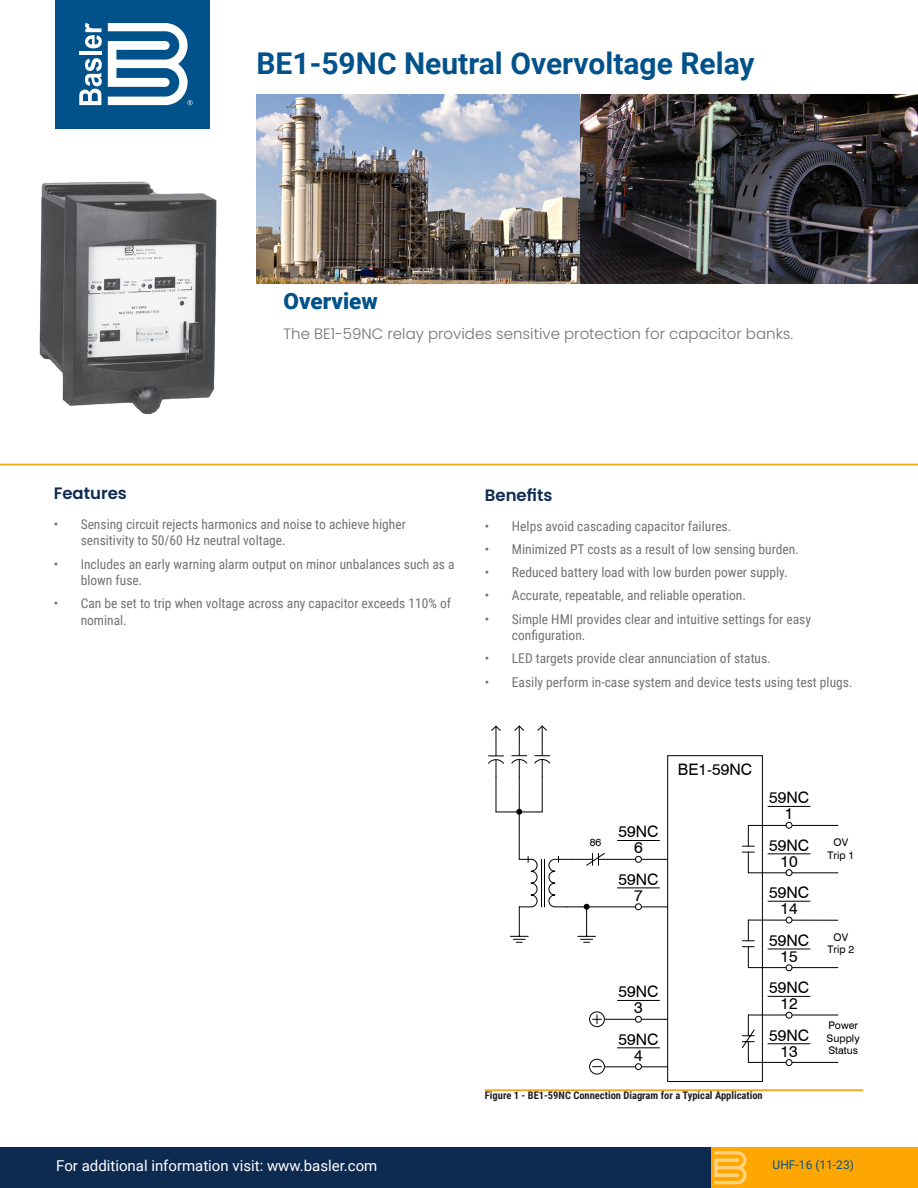
<style>
.page{position:relative;width:918px;height:1188px;background:#fff}
.page>*{position:absolute;margin:0;border:0;box-sizing:border-box;transform-origin:0 0}
._01_Title__Page_1{font:700 30px "Roboto";color:#01528a}
._02_Product_Description__Heading{font:900 22.5px "Roboto";color:#01528a}
._04_Features_Benefits__Heading{font:600 16.5px "Poppins";color:#0d2b51}
.t1{font:15.75px/15.8px "Swiss 721 BT";color:#000;text-align:center}
._03_Product_Description__Body{font:300 15px "Poppins";color:#717271}
.t2{font:15px "Roboto";color:#fff}
.t3{font:13.5px/16.5px "Roboto Condensed";color:#717271}
._08_P_N_and_Date{font:12px "Roboto";color:#01528a}
._07_Figure_caption{font:700 10.5px "Roboto Condensed";color:#231f20}
.t4{font:10.5px/12.6px "Swiss 721 BT";color:#000;text-align:center}
.t5{font:7.95px "Swiss 721 BT";color:#000}
</style>
<div class="page">
<div style="left:56px;top:0;width:154px;height:129px;background:#01528a"></div>
<svg style="left:108px;top:23px;width:85px;height:82px"></svg>
<svg style="left:79px;top:58px;width:23px;height:47px"></svg>
<hr style="left:79px;top:51px;width:22px;height:4px;background:#fff">
<svg style="left:85px;top:23px;width:17px;height:25px"></svg>
<hr style="left:0;top:464px;width:918px;height:1px;background:#f4a81c">
<div style="left:711px;top:1148px;width:207px;height:40px;background:#ffa700"></div>
<div style="left:0;top:1148px;width:711px;height:40px;background:#0d2b51"></div>
<svg style="left:714px;top:1151px;width:33px;height:33px"></svg>
<img style="left:580px;top:94px;width:338px;height:190px">
<img style="left:256px;top:94px;width:324px;height:190px">
<hr style="left:619px;top:859px;width:49px;height:1px;background:#000">
<hr style="left:567px;top:906px;width:107px;height:1px;background:#000">
<hr style="left:519px;top:776px;width:1px;height:83px;background:#000">
<div style="left:667px;top:755px;width:96px;height:327px;border:1px solid #000"></div>
<div style="left:635px;top:856px;width:7px;height:7px;border:1px solid #000;border-radius:50%"></div>
<hr style="left:617px;top:840px;width:42px;height:1px;background:#000">
<div style="left:635px;top:903px;width:7px;height:7px;border:1px solid #000;border-radius:50%"></div>
<hr style="left:617px;top:887px;width:42px;height:1px;background:#000">
<svg style="left:742px;top:825px;width:12px;height:48px"></svg>
<hr style="left:748px;top:825px;width:90px;height:1px;background:#000">
<hr style="left:748px;top:872px;width:90px;height:1px;background:#000">
<svg style="left:742px;top:920px;width:12px;height:47px"></svg>
<hr style="left:748px;top:920px;width:90px;height:1px;background:#000">
<hr style="left:748px;top:967px;width:90px;height:1px;background:#000">
<hr style="left:748px;top:1015px;width:90px;height:1px;background:#000">
<svg style="left:742px;top:1015px;width:14px;height:47px"></svg>
<hr style="left:748px;top:1062px;width:90px;height:1px;background:#000">
<hr style="left:605px;top:1066px;width:63px;height:1px;background:#000">
<hr style="left:605px;top:1019px;width:63px;height:1px;background:#000">
<div style="left:635px;top:1016px;width:7px;height:7px;border:1px solid #000;border-radius:50%"></div>
<hr style="left:617px;top:1000px;width:42px;height:1px;background:#000">
<div style="left:635px;top:1063px;width:7px;height:7px;border:1px solid #000;border-radius:50%"></div>
<hr style="left:617px;top:1047px;width:42px;height:1px;background:#000">
<svg style="left:590px;top:1059px;width:14px;height:15px"></svg>
<div style="left:589px;top:1059px;width:16px;height:16px;border:1px solid #000;border-radius:50%"></div>
<svg style="left:590px;top:1012px;width:14px;height:15px"></svg>
<div style="left:589px;top:1011px;width:16px;height:16px;border:1px solid #000;border-radius:50%"></div>
<svg style="left:593px;top:1015px;width:8px;height:9px"></svg>
<div style="left:786px;top:822px;width:7px;height:7px;border:1px solid #000;border-radius:50%"></div>
<hr style="left:768px;top:806px;width:42px;height:1px;background:#000">
<div style="left:786px;top:869px;width:7px;height:7px;border:1px solid #000;border-radius:50%"></div>
<hr style="left:768px;top:853px;width:42px;height:1px;background:#000">
<div style="left:786px;top:917px;width:7px;height:7px;border:1px solid #000;border-radius:50%"></div>
<hr style="left:768px;top:901px;width:42px;height:1px;background:#000">
<div style="left:786px;top:964px;width:7px;height:7px;border:1px solid #000;border-radius:50%"></div>
<hr style="left:768px;top:948px;width:42px;height:1px;background:#000">
<div style="left:786px;top:1012px;width:7px;height:7px;border:1px solid #000;border-radius:50%"></div>
<hr style="left:768px;top:996px;width:42px;height:1px;background:#000">
<div style="left:786px;top:1059px;width:7px;height:7px;border:1px solid #000;border-radius:50%"></div>
<hr style="left:768px;top:1043px;width:42px;height:1px;background:#000">
<svg style="left:510px;top:852px;width:109px;height:91px"></svg>
<svg style="left:496px;top:809px;width:46px;height:6px"></svg>
<svg style="left:488px;top:725px;width:63px;height:51px"></svg>
<hr style="left:495px;top:776px;width:1px;height:36px;background:#000">
<hr style="left:542px;top:776px;width:1px;height:36px;background:#000">
<hr style="left:485px;top:1089px;width:378px;height:2px;background:#f4a81c">
<img style="left:39px;top:181px;width:178px;height:234px">
<p class="_01_Title__Page_1" style="left:256px;top:43px;width:500px">BE1-59NC Neutral Overvoltage Relay</p>
<p class="_02_Product_Description__Heading" style="left:284px;top:286px;width:96px">Overview</p>
<p class="_03_Product_Description__Body" style="left:284px;top:325px;width:511px">The BE1-59NC relay provides sensitive protection for capacitor banks.</p>
<p class="_04_Features_Benefits__Heading" style="left:54px;top:484px;width:75px">Features</p>
<p class="t3" style="left:81px;top:515px;width:327px;text-indent:-27px">• Sensing circuit rejects harmonics and noise to achieve higher sensitivity to 50/60 Hz neutral voltage.</p>
<p class="t3" style="left:81px;top:555px;width:375px;text-indent:-27px">• Includes an early warning alarm output on minor unbalances such as a blown fuse.</p>
<p class="t3" style="left:81px;top:595px;width:372px;text-indent:-27px">• Can be set to trip when voltage across any capacitor exceeds 110% of nominal.</p>
<p class="t2" style="left:56px;top:1155px;width:323px">For additional information visit: www.basler.com</p>
<p class="_04_Features_Benefits__Heading" style="left:485px;top:485px;width:69px">Benefits</p>
<p class="t3" style="left:485px;top:517px;width:248px">• Helps avoid cascading capacitor failures.</p>
<p class="t3" style="left:485px;top:540px;width:315px">• Minimized PT costs as a result of low sensing burden.</p>
<p class="t3" style="left:485px;top:564px;width:304px">• Reduced battery load with low burden power supply.</p>
<p class="t3" style="left:485px;top:587px;width:263px">• Accurate, repeatable, and reliable operation.</p>
<p class="t3" style="left:512px;top:610px;width:301px;text-indent:-27px">• Simple HMI provides clear and intuitive settings for easy configuration.</p>
<p class="t3" style="left:485px;top:650px;width:287px">• LED targets provide clear annunciation of status.</p>
<p class="t3" style="left:485px;top:673px;width:369px">• Easily perform in-case system and device tests using test plugs.</p>
<p class="t4" style="left:590px;top:836px;width:13px">86</p>
<p class="t1" style="left:618px;top:824px;width:41px">59NC<br>6</p>
<p class="t1" style="left:618px;top:871px;width:41px">59NC<br>7</p>
<p class="t1" style="left:618px;top:984px;width:41px">59NC<br>3</p>
<p class="t1" style="left:618px;top:1031px;width:41px">59NC<br>4</p>
<p class="t1" style="left:678px;top:762px;width:76px">BE1-59NC</p>
<p class="t1" style="left:769px;top:790px;width:41px">59NC<br>1</p>
<p class="t1" style="left:769px;top:837px;width:41px">59NC<br>10</p>
<p class="t1" style="left:769px;top:885px;width:41px">59NC<br>14</p>
<p class="t1" style="left:769px;top:932px;width:41px">59NC<br>15</p>
<p class="t1" style="left:769px;top:980px;width:41px">59NC<br>12</p>
<p class="t1" style="left:769px;top:1027px;width:41px">59NC<br>13</p>
<p class="_07_Figure_caption" style="left:485px;top:1088px;width:279px">Figure 1 - BE1-59NC Connection Diagram for a Typical Application</p>
<p class="t5" style="left:695px;top:1094px;width:35px">P0076-34</p>
<p class="t4" style="left:828px;top:836px;width:28px">OV<br>Trip 1</p>
<p class="t4" style="left:828px;top:931px;width:28px">OV<br>Trip 2</p>
<p class="t4" style="left:827px;top:1019px;width:35px;text-align:left">Power<br>Supply<br>Status</p>
<p class="_08_P_N_and_Date" style="left:773px;top:1157px;width:83px">UHF-16 (11-23)</p>
</div>
